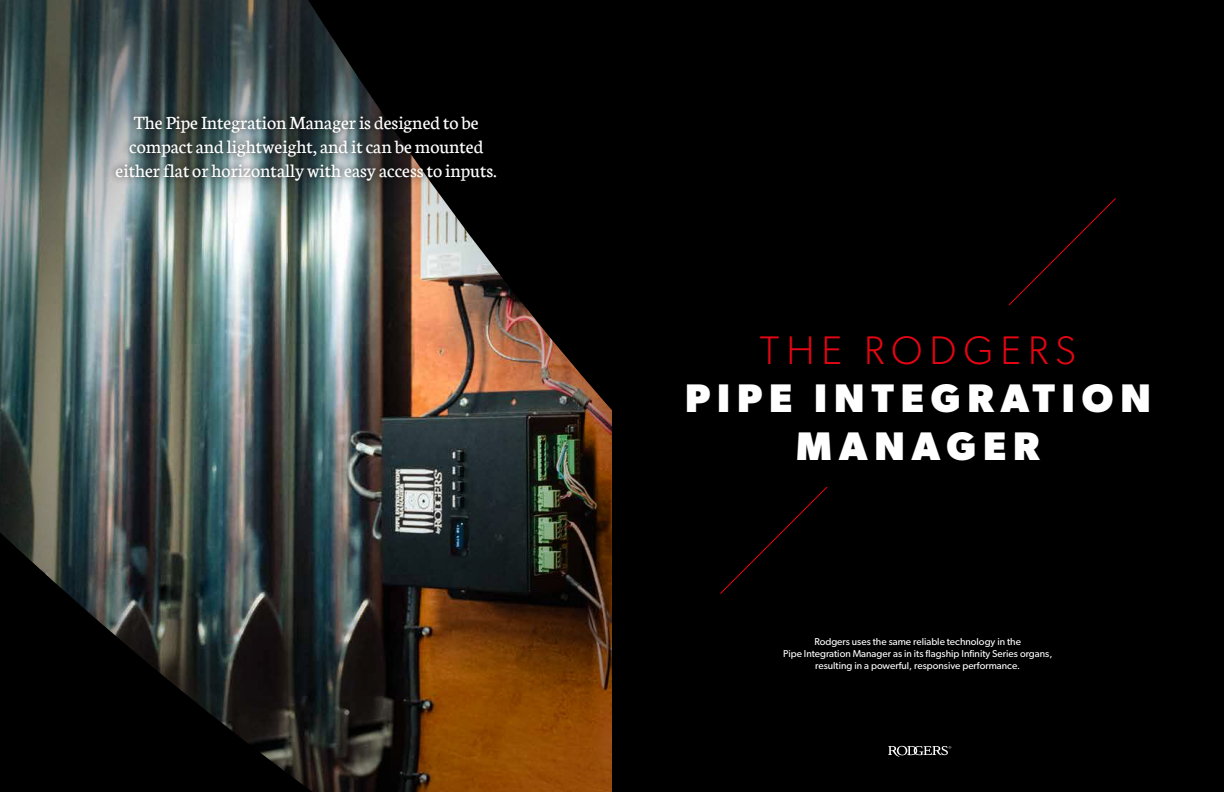
<style>
.page{position:relative;width:1224px;height:792px;background:#fff}
.page>*{position:absolute;margin:0;border:0;box-sizing:border-box;transform-origin:0 0}
.t1{font:700 40px/48px "Gibson";letter-spacing:.175em;color:#fff;text-align:center}
.t2{font:300 40px "Gibson";letter-spacing:.175em;color:#e30613}
.t3{font:20px/24px "Neuton";color:#fff;text-align:center}
.t4{font:10px/12px "Gibson";color:#fff;text-align:center}
</style>
<div class="page">
<img style="left:0;top:0;width:612px;height:792px">
<div style="left:612px;top:0;width:612px;height:792px;background:#000"></div>
<svg style="left:720px;top:198px;width:396px;height:396px"></svg>
<div style="left:662px;top:305px;width:512px;height:182px;background:#000"></div>
<div style="left:108px;top:108px;width:396px;height:81px;background:#000;opacity:.75"></div>
<svg style="left:888px;top:746px;width:63px;height:11px"></svg>
<h2 class="t3" style="left:116px;top:111px;width:383px">The Pipe Integration Manager is designed to be compact and lightweight, and it can be mounted either flat or horizontally with easy access to inputs.</h2>
<h1 class="t2" style="left:760px;top:326px;width:318px">THE RODGERS</h1>
<h1 class="t1" style="left:685px;top:373px;width:467px">PIPE INTEGRATION<br>MANAGER</h1>
<p class="t4" style="left:783px;top:635px;width:271px">Rodgers uses the same reliable technology in the<br>Pipe Integration Manager as in its flagship Infinity Series organs, resulting in a powerful, responsive performance.</p>
</div>
